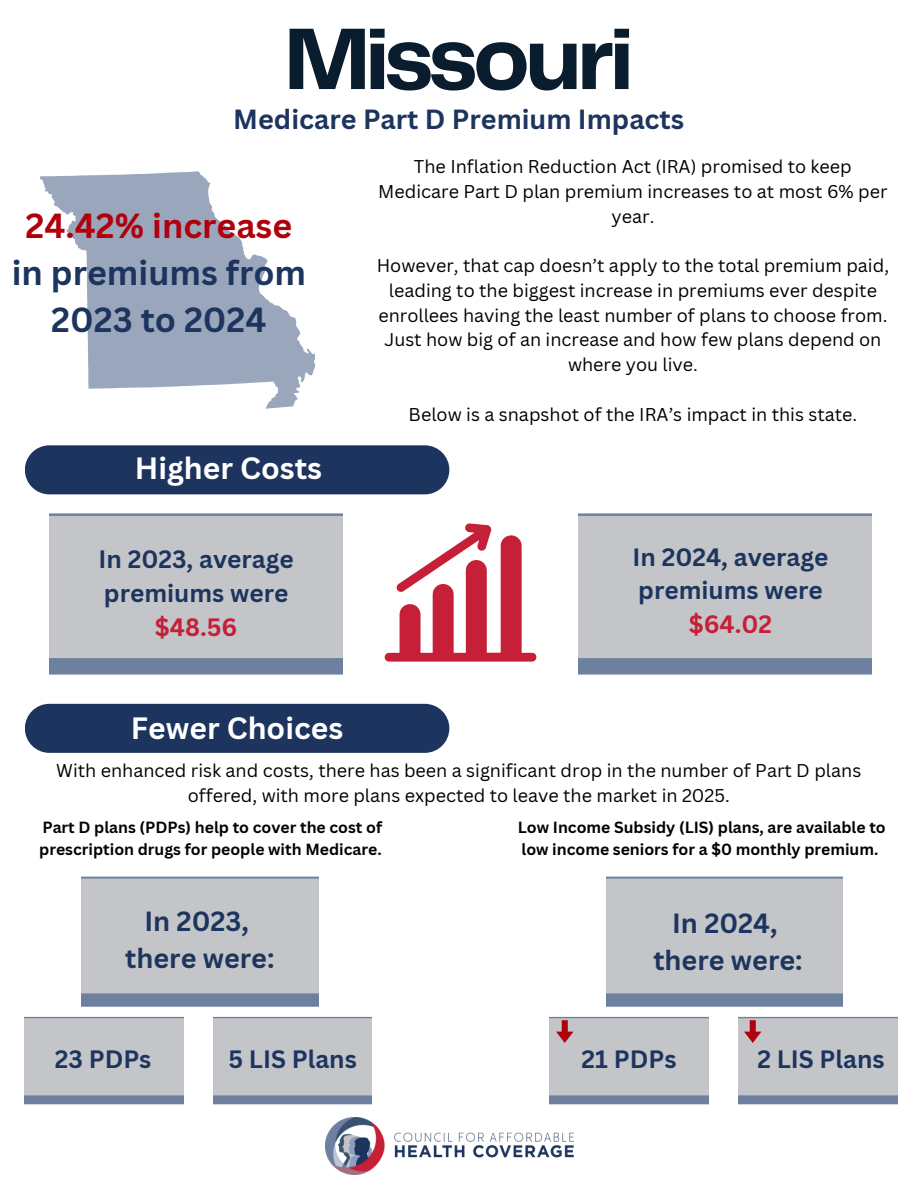
<style>
.page{position:relative;width:918px;height:1188px;background:#fff}
.page>*{position:absolute;margin:0;border:0;box-sizing:border-box;transform-origin:0 0}
.t1{font:700 90.75px "Telegraf";letter-spacing:-.05em;color:#091d2e}
.t2{font:700 33.9px/47.2px "Canva Sans";color:#1d355e;text-align:center}
.t3{font:700 30px "Canva Sans";color:#fff}
.t4{font:700 27px/37.2px "Canva Sans";color:#1d355e;text-align:center}
.t5{font:700 24.45px/33.8px "Canva Sans";color:#1d355e;text-align:center}
.t6{font:18px/24.8px "Canva Sans";color:#000;text-align:center}
.t7{font:700 15.75px/21.3px "Canva Sans";color:#000}
.t8{font:700 15.75px/21.3px "Canva Sans";color:#030303}
.s1{color:#b0000b}
.s2{color:#c52037}
</style>
<div class="page">
<img style="left:325px;top:1118px;width:249px;height:56px">
<svg style="left:50px;top:513px;width:292px;height:161px;background:#b9bdc4"></svg>
<svg style="left:579px;top:513px;width:292px;height:161px;background:#b9bdc4"></svg>
<svg style="left:385px;top:523px;width:152px;height:139px"></svg>
<div style="left:25px;top:445px;width:424px;height:49px;background:#1d355e;border-radius:25px"></div>
<div style="left:25px;top:704px;width:424px;height:49px;background:#1d355e;border-radius:25px"></div>
<svg style="left:82px;top:877px;width:236px;height:130px;background:#b9bdc4"></svg>
<svg style="left:25px;top:1017px;width:158px;height:87px;background:#b9bdc4"></svg>
<svg style="left:213px;top:1017px;width:159px;height:87px;background:#b9bdc4"></svg>
<svg style="left:606px;top:877px;width:236px;height:130px;background:#b9bdc4"></svg>
<svg style="left:739px;top:1017px;width:158px;height:87px;background:#b9bac2"></svg>
<svg style="left:550px;top:1017px;width:158px;height:87px;background:#b9bac2"></svg>
<svg style="left:40px;top:172px;width:275px;height:237px;fill:#99a6bc"></svg>
<h5 class="t1" style="left:284px;top:20px;width:351px">Missouri</h5>
<h5 class="t4" style="left:233px;top:99px;width:453px">Medicare Part D Premium Impacts</h5>
<h5 class="t6" style="left:378px;top:154px;width:511px">The Inflation Reduction Act (IRA) promised to keep<br>Medicare Part D plan premium increases to at most 6% per year.</h5>
<h3 class="t6" style="left:377px;top:253px;width:514px">However, that cap doesn’t apply to the total premium paid, leading to the biggest increase in premiums ever despite enrollees having the least number of plans to choose from.<br>Just how big of an increase and how few plans depend on where you live.</h3>
<p class="t6" style="left:409px;top:401px;width:450px">Below is a snapshot of the IRA’s impact in this state.</p>
<p class="t2" style="left:12px;top:201px;width:296px"><span class="s1">24.42% increase </span>in premiums from<br>2023 to 2024</p>
<p class="t3" style="left:135px;top:447px;width:189px">Higher Costs</p>
<h3 class="t5" style="left:99px;top:542px;width:197px">In 2023, average premiums were <span class="s2">$48.56</span></h3>
<p class="t5" style="left:633px;top:539px;width:197px">In 2024, average premiums were <span class="s2">$64.02</span></p>
<h4 class="t3" style="left:131px;top:707px;width:214px">Fewer Choices</h4>
<h4 class="t6" style="left:56px;top:758px;width:807px">With enhanced risk and costs, there has been a significant drop in the number of Part D plans offered, with more plans expected to leave the market in 2025.</h4>
<p class="t7" style="left:518px;top:816px;width:369px">Low Income Subsidy (LIS) plans, are available to low income seniors for a $0 monthly premium.</p>
<h2 class="t8" style="left:39px;top:816px;width:344px">Part D plans (PDPs) help to cover the cost of prescription drugs for people with Medicare.</h2>
<h3 class="t4" style="left:125px;top:901px;width:151px">In 2023, there were:</h3>
<h5 class="t5" style="left:55px;top:1042px;width:98px">23 PDPs</h5>
<p class="t5" style="left:229px;top:1042px;width:130px">5 LIS Plans</p>
<p class="t4" style="left:653px;top:904px;width:151px">In 2024, there were:</p>
<p class="t5" style="left:582px;top:1042px;width:96px">21 PDPs</p>
<h3 class="t5" style="left:757px;top:1042px;width:129px">2 LIS Plans</h3>
</div>
